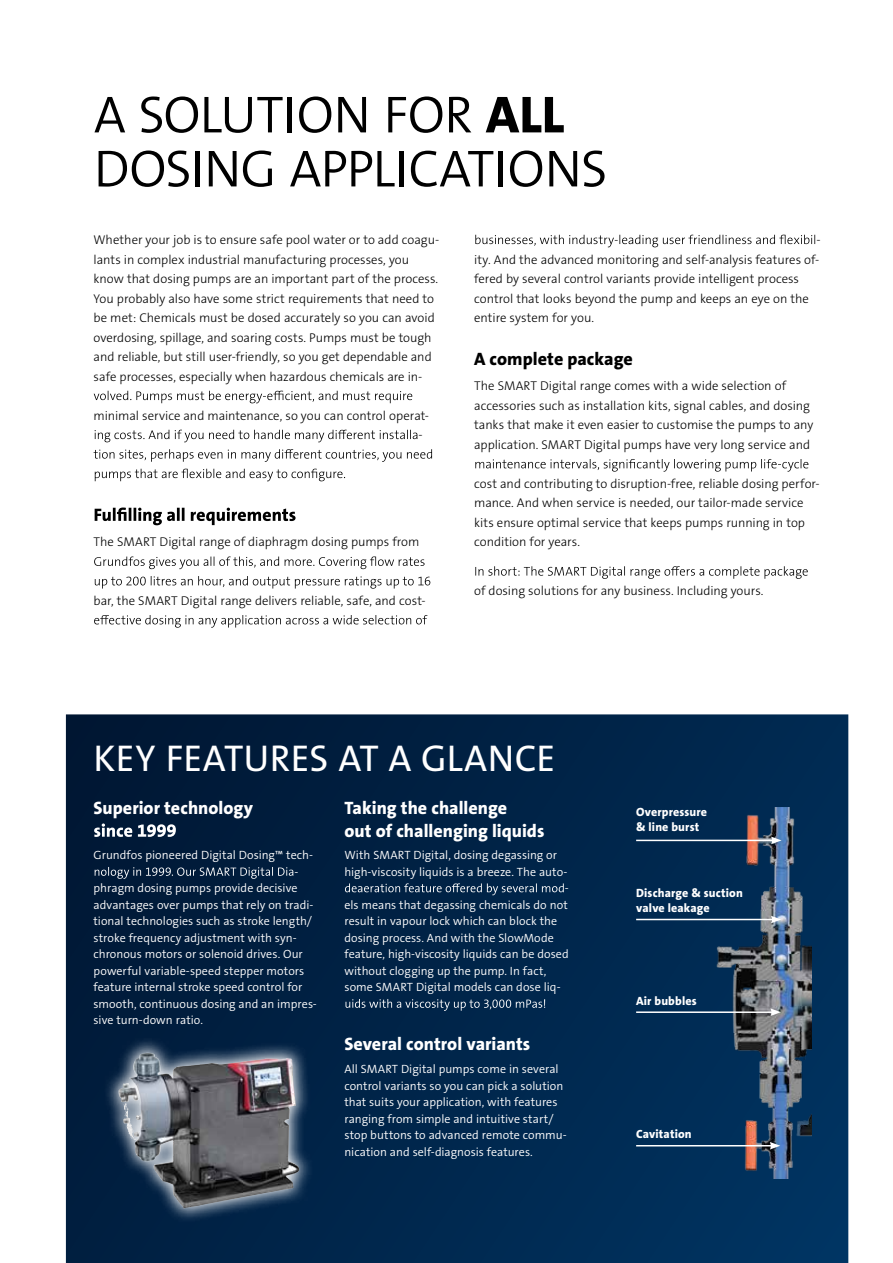
<style>
.page{position:relative;width:893px;height:1263px;background:#fff}
.page>*{position:absolute;margin:0;border:0;box-sizing:border-box;transform-origin:0 0}
.t1{font:52.5px/54px "Grundfos The Sans V2 OT 4 SL";letter-spacing:-.01em;color:#000}
.t2{font:37.5px "Grundfos The Sans V2 OT 5 R";letter-spacing:.005em;color:#fff}
.t3{font:18px/22.5px "Grundfos The Sans V2 OT 8 XB";color:#fff}
.t4{font:18px "Grundfos The Sans V2 OT 8 XB";color:#000}
.t5{font:12.75px/19.5px "Grundfos The Sans V2 OT 3 L";color:#000}
.t6{font:12px/16.5px "Grundfos The Sans V2 OT 4 SL";letter-spacing:.005em;color:#fff}
.t7{font:12px/15px "Grundfos The Sans V2 OT 8 XB";letter-spacing:.01em;color:#fff}
.s1{font-family:"Grundfos The Sans V2 OT 8 XB"}
</style>
<div class="page">
<svg style="left:66px;top:714px;width:782px;height:549px;background:#002448"></svg>
<img style="left:690px;top:808px;width:121px;height:370px">
<svg style="left:103px;top:1037px;width:211px;height:186px;background:#0b2949"></svg>
<img style="left:124px;top:1053px;width:178px;height:155px">
<hr style="left:636px;top:840px;width:137px;height:1px;background:#fff">
<svg style="left:771px;top:836px;width:11px;height:8px"></svg>
<hr style="left:636px;top:919px;width:137px;height:1px;background:#fff">
<svg style="left:771px;top:916px;width:10px;height:7px"></svg>
<hr style="left:636px;top:1011px;width:137px;height:2px;background:#fff">
<svg style="left:770px;top:1008px;width:11px;height:8px"></svg>
<hr style="left:636px;top:1145px;width:136px;height:1px;background:#fff">
<svg style="left:770px;top:1142px;width:10px;height:7px"></svg>
<svg style="left:94px;top:391px;width:318px;height:12px"></svg>
<svg style="left:95px;top:430px;width:322px;height:12px"></svg>
<svg style="left:94px;top:449px;width:338px;height:13px"></svg>
<svg style="left:95px;top:469px;width:250px;height:12px"></svg>
<svg style="left:95px;top:507px;width:201px;height:18px"></svg>
<svg style="left:94px;top:556px;width:331px;height:13px"></svg>
<svg style="left:95px;top:576px;width:335px;height:13px"></svg>
<svg style="left:94px;top:615px;width:333px;height:13px"></svg>
<svg style="left:475px;top:235px;width:340px;height:12px"></svg>
<svg style="left:475px;top:459px;width:333px;height:13px"></svg>
<svg style="left:475px;top:566px;width:333px;height:13px"></svg>
<svg style="left:94px;top:823px;width:82px;height:14px"></svg>
<svg style="left:95px;top:867px;width:198px;height:12px;background:#2d435d"></svg>
<svg style="left:345px;top:883px;width:219px;height:12px;background:#2b4865"></svg>
<svg style="left:346px;top:999px;width:199px;height:12px;background:#294866"></svg>
<h1 class="t1" style="left:94px;top:88px;width:515px">A SOLUTION FOR <span class="s1">ALL<br></span>DOSING APPLICATIONS</h1>
<p class="t5" style="left:94px;top:230px;width:347px">Whether your job is to ensure safe pool water or to add coagu&shy;lants in complex industrial manufacturing processes, you know that dosing pumps are an important part of the process.<br>You probably also have some strict requirements that need to be met: Chemicals must be dosed accurately so you can avoid overdosing, spillage, and soaring costs. Pumps must be tough and reliable, but still user-friendly, so you get dependable and safe processes, especially when hazardous chemicals are in-</p>
<p class="t5" style="left:418px;top:406px;width:12px;text-indent:-325px">minimal service and maintenance, so you can control operat--</p>
<p class="t5" style="left:94px;top:532px;width:327px">The SMART Digital range of diaphragm dosing pumps from</p>
<p class="t5" style="left:94px;top:591px;width:334px">bar, the SMART Digital range delivers reliable, safe, and cost-</p>
<p class="t5" style="left:474px;top:230px;width:348px;text-indent:342px">- ity. And the advanced monitoring and self-analysis features of&shy;fered by several control variants provide intelligent process control that looks beyond the pump and keeps an eye on the entire system for you.</p>
<h3 class="t4" style="left:474px;top:347px;width:160px">A complete package</h3>
<p class="t5" style="left:474px;top:376px;width:341px">The SMART Digital range comes with a wide selection of accessories such as installation kits, signal cables, and dosing tanks that make it even easier to customise the pumps to any application. SMART Digital pumps have very long service and</p>
<p class="t5" style="left:474px;top:474px;width:347px">cost and contributing to disruption-free, reliable dosing perfor&shy;mance. And when service is needed, our tailor-made service kits ensure optimal service that keeps pumps running in top condition for years.</p>
<p class="t5" style="left:474px;top:581px;width:291px">of dosing solutions for any business. Including yours.</p>
<h2 class="t2" style="left:94px;top:734px;width:463px">KEY FEATURES AT A GLANCE</h2>
<h3 class="t3" style="left:94px;top:797px;width:161px">Superior technology</h3>
<p class="t6" style="left:94px;top:847px;width:221px">Grundfos pioneered Digital Dosing™ tech-</p>
<p class="t6" style="left:294px;top:863px;width:5px">-</p>
<p class="t6" style="left:94px;top:880px;width:206px">phragm dosing pumps provide decisive</p>
<p class="t6" style="left:94px;top:896px;width:221px">advantages over pumps that rely on tradi-</p>
<p class="t6" style="left:94px;top:913px;width:220px">tional technologies such as stroke length/</p>
<p class="t6" style="left:94px;top:929px;width:205px">stroke frequency adjustment with syn-</p>
<p class="t6" style="left:94px;top:946px;width:211px">chronous motors or solenoid drives. Our</p>
<p class="t6" style="left:94px;top:962px;width:212px">powerful variable-speed stepper motors</p>
<p class="t6" style="left:94px;top:979px;width:210px">feature internal stroke speed control for</p>
<p class="t6" style="left:94px;top:995px;width:225px">smooth, continuous dosing and an impres-</p>
<p class="t6" style="left:94px;top:1012px;width:111px">sive turn-down ratio.</p>
<h3 class="t3" style="left:344px;top:797px;width:202px">Taking the challenge<br>out of challenging liquids</h3>
<p class="t6" style="left:344px;top:847px;width:214px">With SMART Digital, dosing degassing or</p>
<p class="t6" style="left:344px;top:863px;width:224px">high-viscosity liquids is a breeze. The auto-</p>
<p class="t6" style="left:565px;top:880px;width:5px">-</p>
<p class="t6" style="left:344px;top:896px;width:225px">els means that degassing chemicals do not</p>
<p class="t6" style="left:344px;top:913px;width:214px">result in vapour lock which can block the</p>
<p class="t6" style="left:344px;top:929px;width:211px">dosing process. And with the SlowMode</p>
<p class="t6" style="left:344px;top:946px;width:226px">feature, high-viscosity liquids can be dosed</p>
<p class="t6" style="left:344px;top:962px;width:203px">without clogging up the pump. In fact,</p>
<p class="t6" style="left:344px;top:979px;width:218px">some SMART Digital models can dose liq-</p>
<h3 class="t3" style="left:344px;top:1033px;width:187px">Several control variants</h3>
<p class="t6" style="left:344px;top:1061px;width:224px">All SMART Digital pumps come in several control variants so you can pick a solution that suits your application, with features ranging from simple and intuitive start/ stop buttons to advanced remote commu&shy;nication and self-diagnosis features.</p>
<p class="t7" style="left:636px;top:805px;width:73px">Overpressure &amp; line burst</p>
<p class="t7" style="left:636px;top:885px;width:108px">Discharge &amp; suction valve leakage</p>
<p class="t7" style="left:636px;top:994px;width:62px">Air bubbles</p>
<p class="t7" style="left:636px;top:1126px;width:57px">Cavitation</p>
</div>
